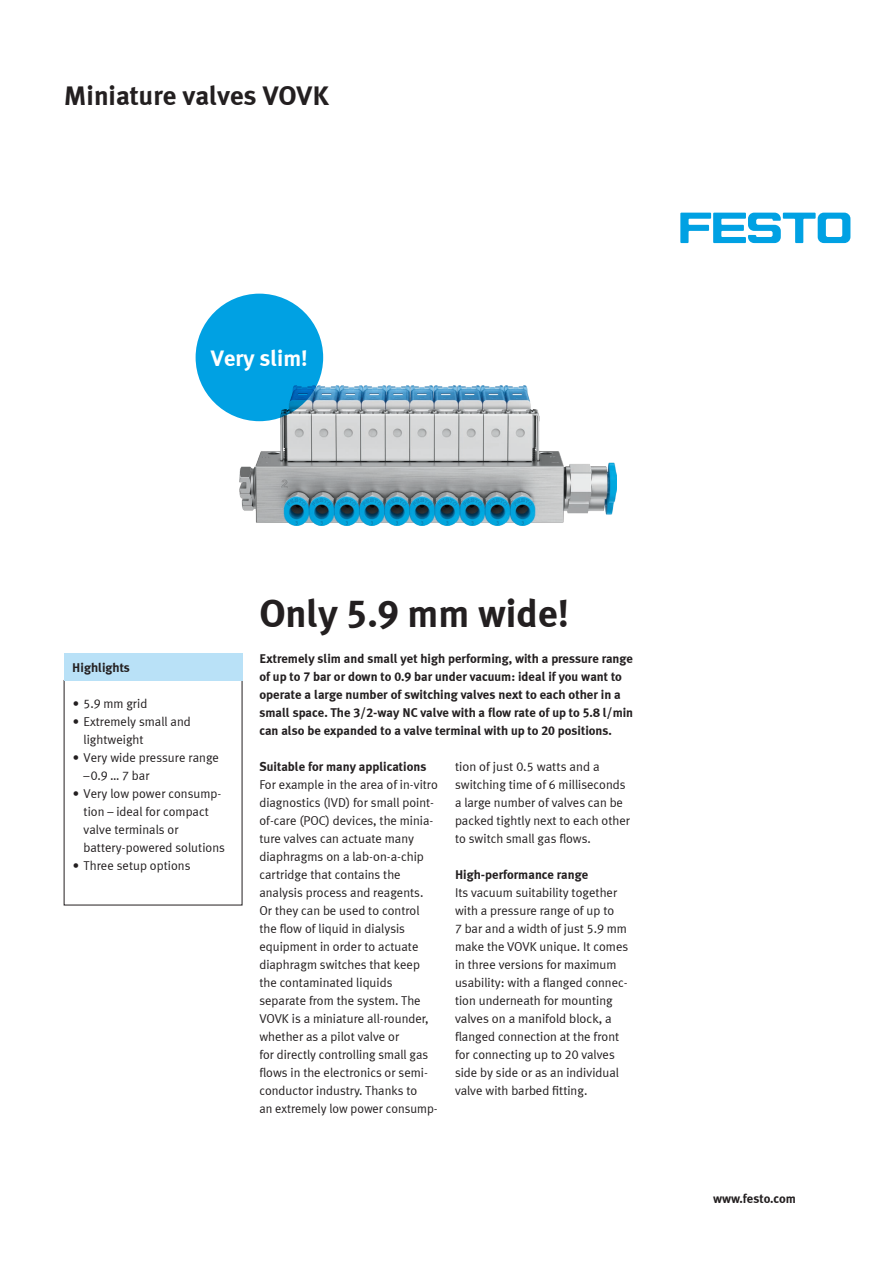
<style>
.page{position:relative;width:893px;height:1263px;background:#fff}
.page>*{position:absolute;margin:0;border:0;box-sizing:border-box;transform-origin:0 0}
.t1{font:700 39px "Meta Plus LF";color:#231f20}
.t2{font:700 27px "Meta Plus LF";color:#231f20}
.t3{font:700 22.5px "Meta Plus LF";color:#fff}
.t4{font:12.75px/18px "Meta Plus LF";color:#231f20}
.t5{font:700 12.75px/18px "Meta Plus LF";color:#231f20}
</style>
<div class="page">
<img style="left:239px;top:386px;width:377px;height:139px">
<svg style="left:680px;top:213px;width:170px;height:30px"></svg>
<div style="left:64px;top:654px;width:178px;height:27px;background:#b9e1f7"></div>
<div style="left:196px;top:294px;width:127px;height:127px;background:#00a1e3;border-radius:50%"></div>
<h2 class="t2" style="left:64px;top:79px;width:267px">Miniature valves VOVK</h2>
<h3 class="t3" style="left:211px;top:344px;width:98px">Very slim!</h3>
<p class="t5" style="left:72px;top:658px;width:59px">Highlights</p>
<p class="t4" style="left:73px;top:694px;width:76px">• 5.9 mm grid</p>
<p class="t4" style="left:84px;top:712px;width:109px;text-indent:-11px">• Extremely small and lightweight</p>
<p class="t4" style="left:84px;top:748px;width:137px;text-indent:-11px">• Very wide pressure range –0.9 … 7 bar</p>
<p class="t4" style="left:84px;top:784px;width:143px;text-indent:-11px">• Very low power consump&shy;tion – ideal for compact valve terminals or battery-powered solutions</p>
<p class="t4" style="left:73px;top:856px;width:119px">• Three setup options</p>
<h1 class="t1" style="left:259px;top:588px;width:312px">Only 5.9 mm wide!</h1>
<p class="t5" style="left:259px;top:649px;width:375px">Extremely slim and small yet high performing, with a pressure range of up to 7 bar or down to 0.9 bar under vacuum: ideal if you want to operate a large number of switching valves next to each other in a small space. The 3/2-way NC valve with a flow rate of up to 5.8 l/min can also be expanded to a valve terminal with up to 20 positions.</p>
<p class="t5" style="left:259px;top:757px;width:168px">Suitable for many applications</p>
<p class="t4" style="left:259px;top:775px;width:180px">For example in the area of in-vitro diagnostics (IVD) for small point&shy;of-care (POC) devices, the minia&shy;ture valves can actuate many diaphragms on a lab-on-a-chip cartridge that contains the analysis process and reagents.<br>Or they can be used to control the flow of liquid in dialysis equipment in order to actuate diaphragm switches that keep the contaminated liquids separate from the system. The<br>VOVK is a miniature all-rounder, whether as a pilot valve or<br>for directly controlling small gas flows in the electronics or semi&shy;conductor industry. Thanks to<br>an extremely low power consump-</p>
<p class="t4" style="left:455px;top:757px;width:177px">tion of just 0.5 watts and a switching time of 6 milliseconds a large number of valves can be packed tightly next to each other to switch small gas flows.</p>
<p class="t5" style="left:455px;top:865px;width:135px">High-performance range</p>
<p class="t4" style="left:455px;top:883px;width:175px">Its vacuum suitability together with a pressure range of up to<br>7 bar and a width of just 5.9 mm make the VOVK unique. It comes in three versions for maximum usability: with a flanged connec&shy;tion underneath for mounting valves on a manifold block, a flanged connection at the front for connecting up to 20 valves side by side or as an individual valve with barbed fitting.</p>
<p class="t5" style="left:713px;top:1189px;width:84px">www.festo.com</p>
</div>
